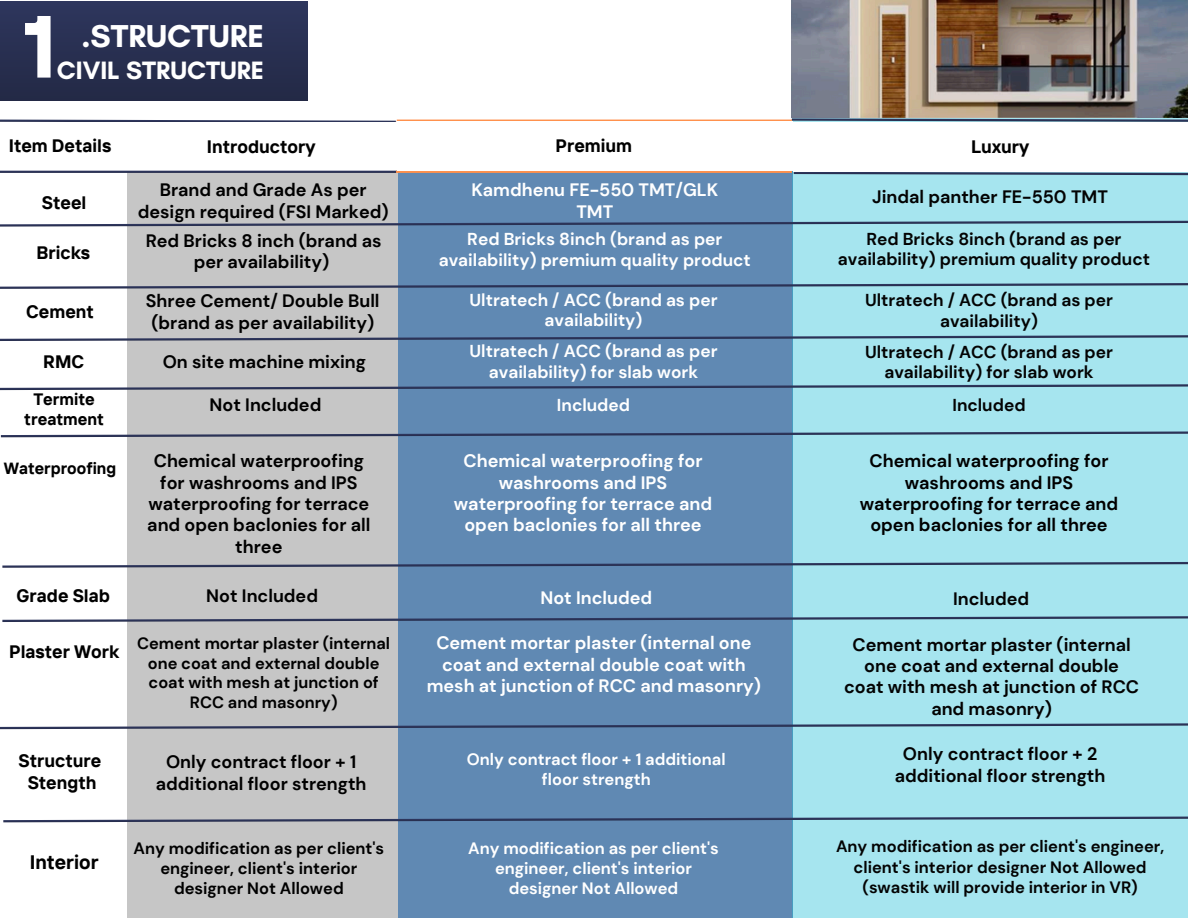
<style>
.page{position:relative;width:1188px;height:918px;background:#fff}
.page>*{position:absolute;margin:0;border:0;box-sizing:border-box;transform-origin:0 0}
.t1{font:700 88.05px "TT Interphases";color:#fff}
.t2{font:700 32.25px "Glacial Indifference";color:#fff}
.t3{font:700 25.65px "Glacial Indifference";color:#fff}
.t4{font:700 19.5px "TT Interphases";color:#000}
.t5{font:700 18px/21.3px "DM Sans";color:#000;text-align:center}
.t6{font:700 18px/21.3px "DM Sans";color:#fff;text-align:center}
.t7{font:700 18px/21.3px "DM Sans";color:#030303;text-align:center}
.t8{font:700 18px/21.3px "TT Interphases";color:#000;text-align:center}
.t9{font:700 17.25px/20.2px "DM Sans";color:#fff;text-align:center}
.t10{font:700 17.25px/20.2px "DM Sans";color:#030303;text-align:center}
.t11{font:700 16.5px/20.2px "DM Sans";color:#fff;text-align:center}
.t12{font:700 16.5px/20.2px "DM Sans";color:#030303;text-align:center}
.t13{font:700 16.5px/20.2px "DM Sans";color:#000;text-align:center}
.t14{font:700 16.5px "TT Interphases";color:#000}
.t15{font:700 16.35px/19.5px "DM Sans";color:#000;text-align:center}
.t16{font:700 16.2px "TT Interphases";color:#000}
</style>
<div class="page">
<div style="left:397px;top:168px;width:396px;height:750px;background:#6089b3"></div>
<div style="left:0;top:170px;width:398px;height:748px;background:#c6c6c6"></div>
<div style="left:792px;top:50px;width:396px;height:868px;background:#a6e5ef"></div>
<svg style="left:790px;top:117px;width:398px;height:6px"></svg>
<svg style="left:792px;top:171px;width:396px;height:5px"></svg>
<svg style="left:0;top:119px;width:398px;height:3px"></svg>
<hr style="left:397px;top:120px;width:395px;height:2px;background:#ff914d">
<hr style="left:395px;top:171px;width:397px;height:2px;background:#ff914d">
<div style="left:0;top:1px;width:307px;height:99px;background:#293051"></div>
<div style="left:0;top:122px;width:127px;height:50px;background:#fff"></div>
<div style="left:0;top:172px;width:127px;height:50px;background:#fff"></div>
<div style="left:127px;top:122px;width:269px;height:50px;background:#fff"></div>
<div style="left:794px;top:122px;width:394px;height:50px;background:#fff"></div>
<div style="left:397px;top:121px;width:396px;height:49px;background:#fff"></div>
<div style="left:0;top:222px;width:127px;height:50px;background:#fff"></div>
<div style="left:0;top:270px;width:127px;height:52px;background:#fff"></div>
<div style="left:0;top:322px;width:127px;height:50px;background:#fff"></div>
<div style="left:0;top:365px;width:127px;height:61px;background:#fff"></div>
<div style="left:0;top:422px;width:127px;height:212px;background:#fff"></div>
<div style="left:0;top:621px;width:127px;height:50px;background:#fff"></div>
<div style="left:0;top:662px;width:127px;height:184px;background:#fff"></div>
<div style="left:0;top:821px;width:127px;height:50px;background:#fff"></div>
<div style="left:0;top:868px;width:127px;height:50px;background:#fff"></div>
<hr style="left:0;top:171px;width:396px;height:2px;background:#fff">
<svg style="left:0;top:220px;width:1188px;height:8px"></svg>
<svg style="left:0;top:282px;width:1188px;height:8px"></svg>
<svg style="left:0;top:334px;width:1188px;height:8px"></svg>
<svg style="left:0;top:383px;width:1188px;height:8px"></svg>
<svg style="left:0;top:430px;width:1188px;height:8px"></svg>
<svg style="left:2px;top:561px;width:1186px;height:8px"></svg>
<svg style="left:2px;top:615px;width:1186px;height:8px"></svg>
<svg style="left:0;top:722px;width:1188px;height:8px"></svg>
<svg style="left:3px;top:815px;width:1185px;height:8px"></svg>
<img style="left:792px;top:0;width:396px;height:118px">
<h2 class="t1" style="left:22px;top:-10px;width:36px">1</h2>
<p class="t2" style="left:81px;top:16px;width:184px">.STRUCTURE</p>
<h1 class="t3" style="left:57px;top:54px;width:209px">CIVIL STRUCTURE</h1>
<h4 class="t8" style="left:9px;top:134px;width:104px">Item Details</h4>
<p class="t8" style="left:42px;top:191px;width:46px">Steel</p>
<p class="t8" style="left:36px;top:241px;width:55px">Bricks</p>
<p class="t8" style="left:26px;top:301px;width:69px">Cement</p>
<h4 class="t8" style="left:43px;top:351px;width:42px">RMC</h4>
<p class="t14" style="left:33px;top:388px;width:63px">Termite</p>
<h4 class="t14" style="left:24px;top:408px;width:81px">treatment</h4>
<h4 class="t16" style="left:4px;top:458px;width:114px">Waterproofing</h4>
<h4 class="t8" style="left:17px;top:584px;width:95px">Grade Slab</h4>
<p class="t8" style="left:9px;top:640px;width:112px">Plaster Work</p>
<h4 class="t8" style="left:19px;top:750px;width:84px">Structure<br>Stength</h4>
<h4 class="t8" style="left:207px;top:136px;width:110px">Introductory</h4>
<p class="t8" style="left:556px;top:135px;width:78px">Premium</p>
<h4 class="t8" style="left:971px;top:136px;width:59px">Luxury</h4>
<p class="t5" style="left:138px;top:179px;width:252px">Brand and Grade As per design required (FSI Marked)</p>
<p class="t6" style="left:471px;top:179px;width:248px">Kamdhenu FE-550 TMT/GLK<br>TMT</p>
<p class="t7" style="left:872px;top:186px;width:237px">Jindal panther FE-550 TMT</p>
<h4 class="t9" style="left:439px;top:229px;width:314px">Red Bricks 8inch (brand as per availability) premium quality product</h4>
<h4 class="t10" style="left:838px;top:229px;width:314px">Red Bricks 8inch (brand as per availability) premium quality product</h4>
<h4 class="t9" style="left:470px;top:290px;width:249px">Ultratech / ACC (brand as per availability)</h4>
<h4 class="t10" style="left:865px;top:290px;width:249px">Ultratech / ACC (brand as per availability)</h4>
<p class="t9" style="left:470px;top:341px;width:249px">Ultratech / ACC (brand as per availability) for slab work</p>
<p class="t10" style="left:865px;top:342px;width:249px">Ultratech / ACC (brand as per availability) for slab work</p>
<h4 class="t9" style="left:557px;top:395px;width:75px">Included</h4>
<h4 class="t10" style="left:952px;top:395px;width:75px">Included</h4>
<h4 class="t5" style="left:146px;top:230px;width:237px">Red Bricks 8 inch (brand as per availability)</h4>
<h4 class="t5" style="left:146px;top:291px;width:235px">Shree Cement/ Double Bull (brand as per availability)</h4>
<h4 class="t5" style="left:163px;top:351px;width:205px">On site machine mixing</h4>
<p class="t5" style="left:210px;top:395px;width:113px">Not Included</p>
<h4 class="t5" style="left:147px;top:451px;width:225px">Chemical waterproofing for washrooms and IPS waterproofing for terrace and open baclonies for all three</h4>
<h4 class="t6" style="left:454px;top:450px;width:260px">Chemical waterproofing for washrooms and IPS waterproofing for terrace and open baclonies for all three</h4>
<p class="t5" style="left:860px;top:450px;width:260px">Chemical waterproofing for washrooms and IPS waterproofing for terrace and open baclonies for all three</p>
<h4 class="t5" style="left:206px;top:585px;width:113px">Not Included</h4>
<h4 class="t6" style="left:540px;top:587px;width:113px">Not Included</h4>
<h4 class="t7" style="left:953px;top:588px;width:78px">Included</h4>
<h3 class="t6" style="left:427px;top:633px;width:336px">Cement mortar plaster (internal one coat and external double coat with mesh at junction of RCC and masonry)</h3>
<h4 class="t7" style="left:844px;top:634px;width:297px">Cement mortar plaster (internal one coat and external double coat with mesh at junction of RCC and masonry)</h4>
<h4 class="t15" style="left:137px;top:634px;width:254px">Cement mortar plaster (internal one coat and external double coat with mesh at junction of<br>RCC and masonry)</h4>
<p class="t5" style="left:156px;top:752px;width:212px">Only contract floor + 1 additional floor strength</p>
<h4 class="t11" style="left:467px;top:749px;width:260px">Only contract floor + 1 additional floor strength</h4>
<h4 class="t7" style="left:895px;top:744px;width:212px">Only contract floor + 2 additional floor strength</h4>
<h4 class="t4" style="left:30px;top:850px;width:70px">Interior</h4>
<p class="t13" style="left:134px;top:838px;width:252px">Any modification as per client's engineer, client's interior designer Not Allowed</p>
<p class="t11" style="left:468px;top:838px;width:252px">Any modification as per client's engineer, client's interior designer Not Allowed</p>
<p class="t12" style="left:836px;top:837px;width:330px">Any modification as per client's engineer, client's interior designer Not Allowed</p>
<h4 class="t12" style="left:862px;top:877px;width:277px">(swastik will provide interior in VR)</h4>
</div>
